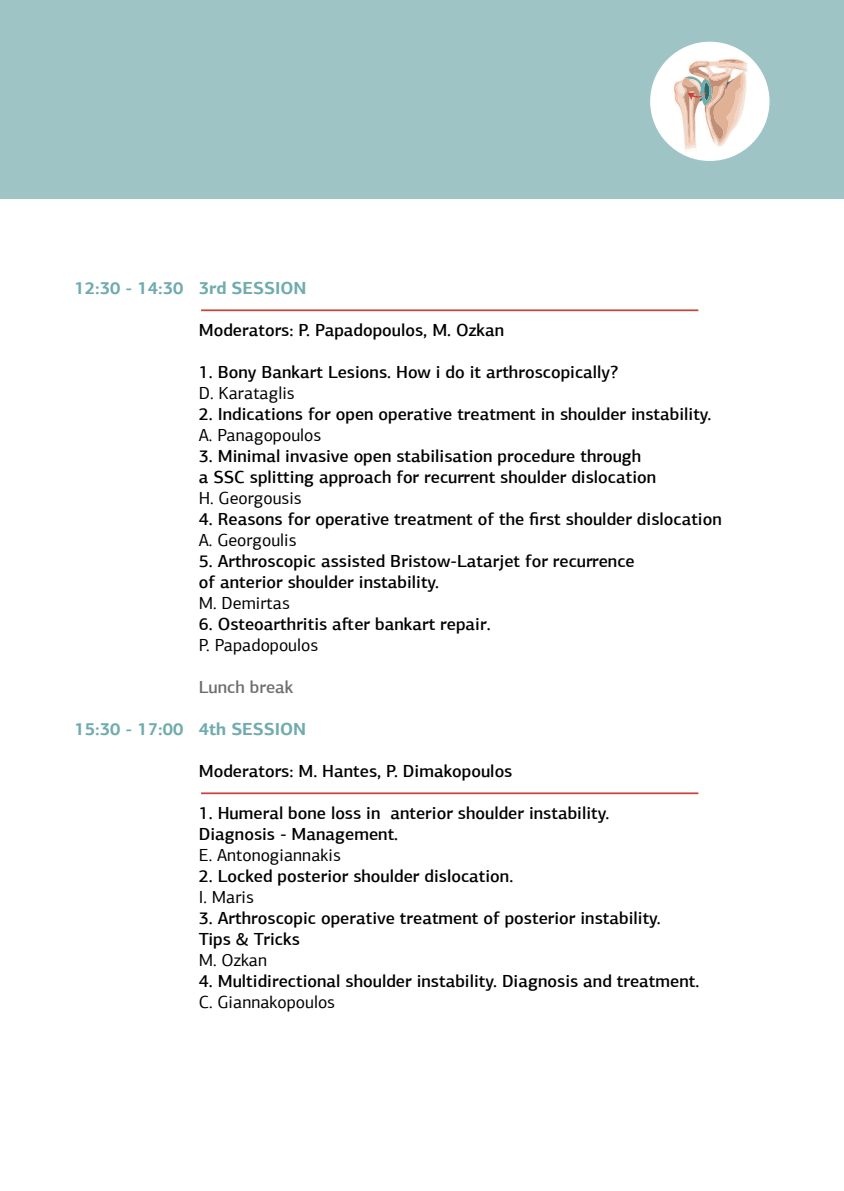
<style>
.page{position:relative;width:844px;height:1191px;background:#fff}
.page>*{position:absolute;margin:0;border:0;box-sizing:border-box;transform-origin:0 0}
.t1{font:500 17.5px/21px "PF Agora Sans Pro";color:#000}
.t2{font:17.5px "PF Agora Sans Pro";color:#000}
.t3{font:700 17.5px "PF Agora Sans Pro";color:#70abae}
.t4{font:500 17.5px "PF Agora Sans Pro";color:#6d6e71}
</style>
<div class="page">
<div style="left:0;top:0;width:843px;height:198px;background:#9fc4c6"></div>
<hr style="left:201px;top:309px;width:497px;height:2px;background:#c6453a">
<hr style="left:201px;top:792px;width:497px;height:2px;background:#c6453a">
<div style="left:650px;top:42px;width:119px;height:119px;background:#fff;border-radius:50%"></div>
<svg style="left:672px;top:58px;width:77px;height:96px"></svg>
<p class="t3" style="left:74px;top:277px;width:233px">12:30 - 14:30 3RD SESSION</p>
<p class="t1" style="left:199px;top:319px;width:307px">Moderators: P. Papadopoulos, M. Ozkan</p>
<p class="t1" style="left:199px;top:361px;width:421px">1. Bony Bankart Lesions. How i do it arthroscopically?</p>
<p class="t2" style="left:199px;top:382px;width:97px">D. Karataglis</p>
<p class="t1" style="left:199px;top:403px;width:514px">2. Indications for open operative treatment in shoulder instability.</p>
<p class="t2" style="left:199px;top:424px;width:124px">A. Panagopoulos</p>
<p class="t1" style="left:199px;top:445px;width:459px">3. Minimal invasive open stabilisation procedure through<br>a SSC splitting approach for recurrent shoulder dislocation</p>
<p class="t2" style="left:199px;top:487px;width:104px">H. Georgousis</p>
<p class="t1" style="left:199px;top:508px;width:524px">4. Reasons for operative treatment of the first shoulder dislocation</p>
<p class="t2" style="left:199px;top:529px;width:99px">A. Georgoulis</p>
<p class="t1" style="left:199px;top:550px;width:437px">5. Arthroscopic assisted Bristow-Latarjet for recurrence of anterior shoulder instability.</p>
<p class="t2" style="left:199px;top:592px;width:92px">M. Demirtas</p>
<p class="t1" style="left:199px;top:613px;width:293px">6. Osteoarthritis after bankart repair.</p>
<p class="t2" style="left:199px;top:634px;width:121px">P. Papadopoulos</p>
<p class="t4" style="left:199px;top:676px;width:96px">Lunch break</p>
<p class="t3" style="left:74px;top:718px;width:233px">15:30 - 17:00 4TH SESSION</p>
<p class="t1" style="left:199px;top:760px;width:315px">Moderators: M. Hantes, P. Dimakopoulos</p>
<p class="t1" style="left:199px;top:802px;width:412px">1. Humeral bone loss in anterior shoulder instability.<br>Diagnosis - Management.</p>
<p class="t2" style="left:199px;top:844px;width:143px">E. Antonogiannakis</p>
<p class="t1" style="left:199px;top:865px;width:316px">2. Locked posterior shoulder dislocation.</p>
<p class="t2" style="left:199px;top:886px;width:57px">I. Maris</p>
<p class="t1" style="left:199px;top:907px;width:463px">3. Arthroscopic operative treatment of posterior instability.<br>Tips &amp; Tricks</p>
<p class="t2" style="left:199px;top:949px;width:70px">M. Ozkan</p>
<p class="t1" style="left:199px;top:970px;width:502px">4. Multidirectional shoulder instability. Diagnosis and treatment.</p>
<p class="t2" style="left:199px;top:991px;width:138px">C. Giannakopoulos</p>
</div>
